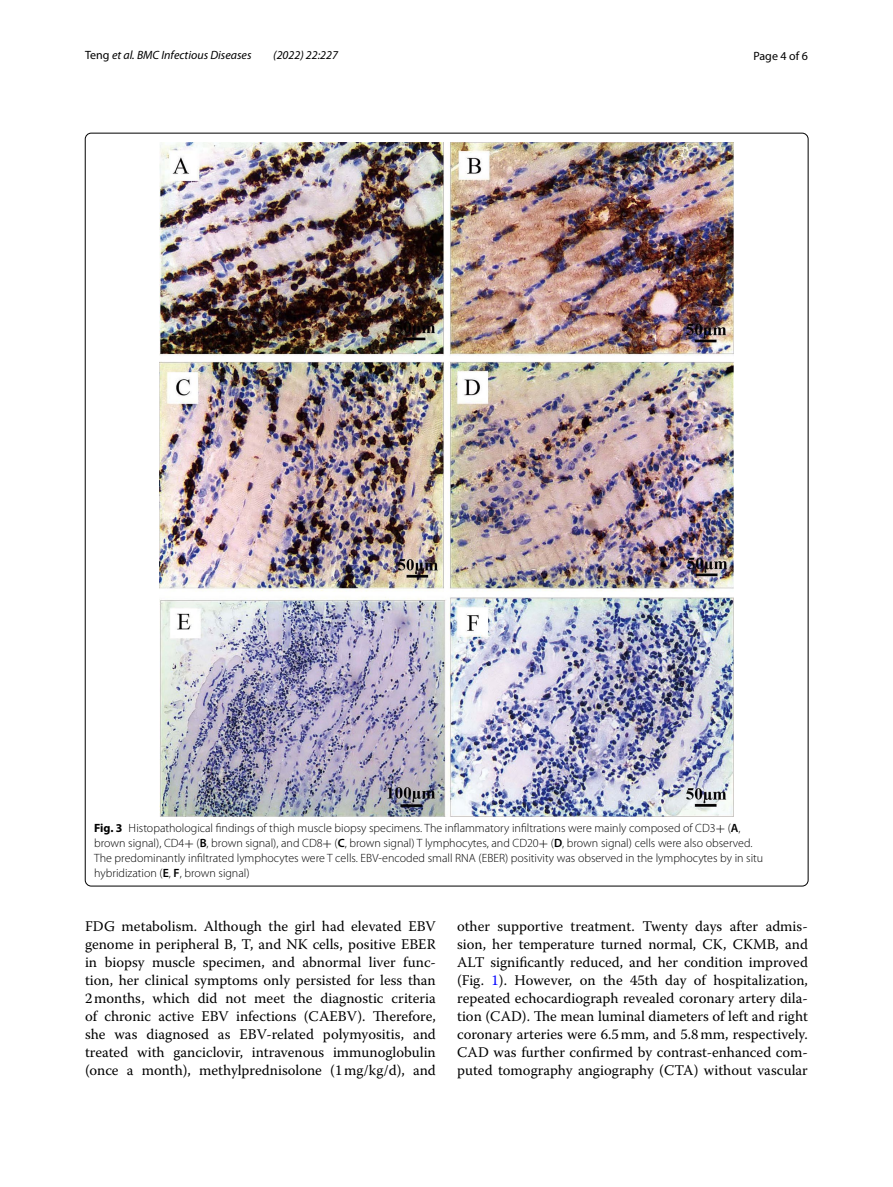
<style>
.page{position:relative;width:893px;height:1187px;background:#fff}
.page>*{position:absolute;margin:0;border:0;box-sizing:border-box;transform-origin:0 0}
.t1{font:14.7px/18px "Warnock Pro";color:#000;text-align:justify}
.t2{font:300 12px/15px "Myriad Pro";color:#000}
.t3{font:italic 12px "Myriad Pro";color:#000}
.t4{font:12px "Myriad Pro";color:#000}
.s1{font-style:normal}
.s2{font-weight:700}
.s3{font-family:"MTSY";font-weight:400}
.s4{font-weight:600}
.s5{color:#00f}
</style>
<div class="page">
<img style="left:160px;top:142px;width:574px;height:674px">
<p class="t3" style="left:85px;top:48px;width:168px"><span class="s1">Teng</span> et al. BMC Infectious Diseases</p>
<p class="t3" style="left:273px;top:48px;width:66px">(2022) 22:227</p>
<p class="t4" style="left:753px;top:48px;width:56px">Page 4 of 6</p>
<p class="t2" style="left:94px;top:820px;width:671px"><span class="s2">Fig. 3</span> Histopathological findings of thigh muscle biopsy specimens. The inflammatory infiltrations were mainly composed of CD3<span class="s3">+</span> (<span class="s4">A</span>, brown signal), CD4<span class="s3">+</span> (<span class="s4">B</span>, brown signal), and CD8<span class="s3">+</span> (<span class="s4">C</span>, brown signal) T lymphocytes, and CD20<span class="s3">+</span> (<span class="s4">D</span>, brown signal) cells were also observed.<br>The predominantly infiltrated lymphocytes were T cells. EBV-encoded small RNA (EBER) positivity was observed in the lymphocytes by in situ hybridization (<span class="s4">E</span>, <span class="s4">F</span>, brown signal)</p>
<p class="t1" style="left:85px;top:916px;width:352px">FDG metabolism. Although the girl had elevated EBV genome in peripheral B, T, and NK cells, positive EBER in biopsy muscle specimen, and abnormal liver func&shy;tion, her clinical symptoms only persisted for less than 2months, which did not meet the diagnostic criteria of chronic active EBV infections (CAEBV). Therefore, she was diagnosed as EBV-related polymyositis, and treated with ganciclovir, intravenous immunoglobulin (once a month), methylprednisolone (1mg/kg/d), and</p>
<p class="t1" style="left:457px;top:916px;width:352px">other supportive treatment. Twenty days after admis&shy;sion, her temperature turned normal, CK, CKMB, and ALT significantly reduced, and her condition improved (Fig. <span class="s5">1</span>). However, on the 45th day of hospitalization, repeated echocardiograph revealed coronary artery dila&shy;tion (CAD). The mean luminal diameters of left and right coronary arteries were 6.5mm, and 5.8mm, respectively.<br>CAD was further confirmed by contrast-enhanced com&shy;puted tomography angiography (CTA) without vascular</p>
</div>
